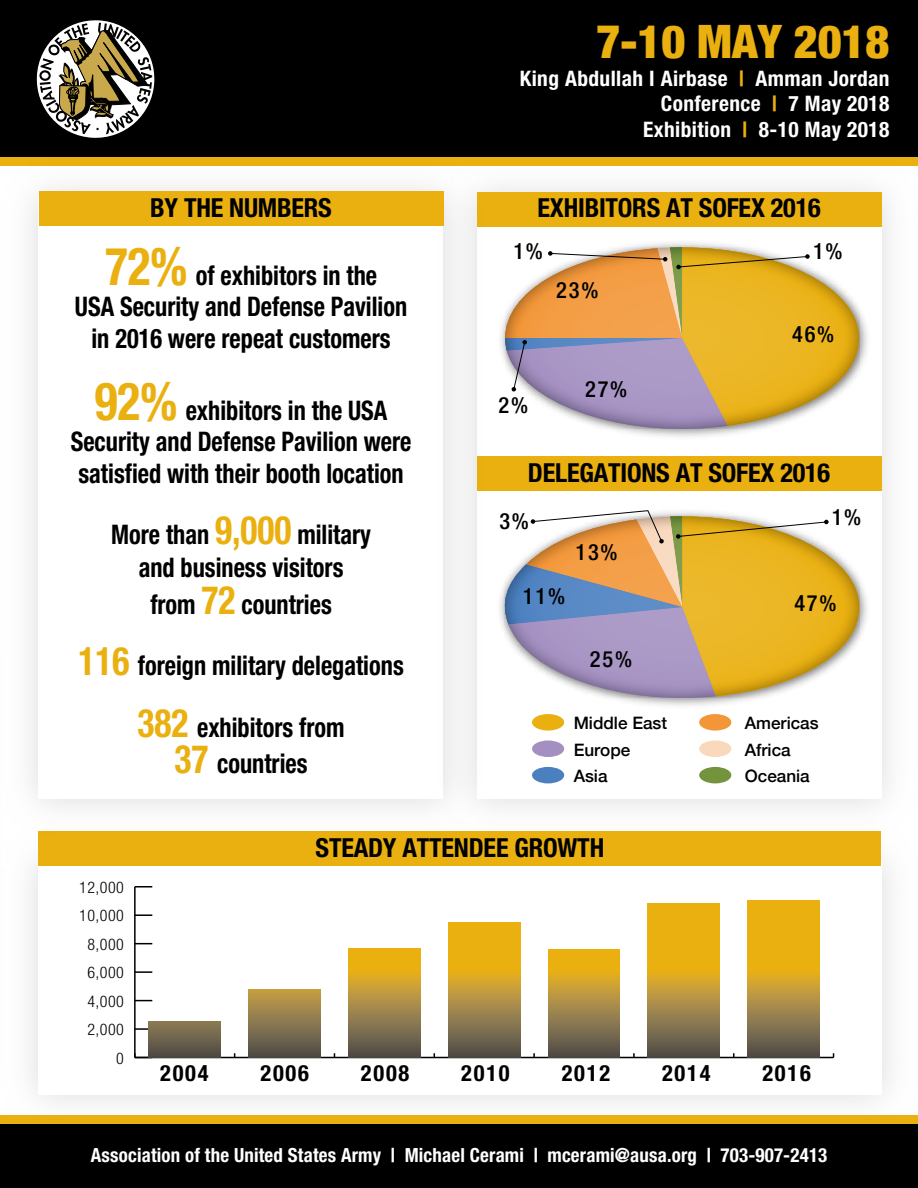
<style>
.page{position:relative;width:918px;height:1188px;background:#fff}
.page>*{position:absolute;margin:0;border:0;box-sizing:border-box;transform-origin:0 0}
.t1{font:900 condensed 46.05px "Helvetica Neue";color:#eab010}
.t2{font:700 condensed 27px/31.5px "Helvetica Neue";color:#000;text-align:center;scale:.9 1}
.t3{font:700 condensed 26.25px "Helvetica Neue";letter-spacing:-.01em;color:#000}
.t4{font:500 condensed 22.35px "Helvetica Neue";letter-spacing:.08em;color:#000}
.t5{font:700 condensed 22.35px "Helvetica Neue";letter-spacing:.08em;color:#000}
.t6{font:700 condensed 21.3px/25px "Helvetica Neue";letter-spacing:.02em;color:#fff;text-align:right}
.t7{font:700 condensed 19.5px "Helvetica Neue";letter-spacing:.01em;color:#fff}
.t8{font:500 17.1px/26.5px "Helvetica Neue";color:#000}
.t9{font:300 condensed 16.05px "Helvetica Neue";letter-spacing:.03em;color:#000}
.s1{font-size:52.65px;color:#eab010}
.s2{font-size:39.3px;color:#eab010}
.s3{color:#eab010}
</style>
<div class="page">
<div style="left:488px;top:186px;width:402px;height:623px;background:#f2f2f2"></div>
<div style="left:477px;top:195px;width:404px;height:604px;background:#fff"></div>
<img style="left:30px;top:844px;width:861px;height:259px">
<div style="left:38px;top:861px;width:844px;height:233px;background:#fff"></div>
<div style="left:0;top:0;width:918px;height:165px;background:#000"></div>
<div style="left:0;top:157px;width:918px;height:9px;background:#eab010"></div>
<div style="left:0;top:1118px;width:918px;height:70px;background:#000"></div>
<div style="left:0;top:1115px;width:918px;height:9px;background:#eab010"></div>
<div style="left:477px;top:192px;width:404px;height:35px;background:#eab010"></div>
<div style="left:477px;top:456px;width:404px;height:34px;background:#eab010"></div>
<div style="left:39px;top:831px;width:842px;height:35px;background:#eab010"></div>
<img style="left:30px;top:187px;width:458px;height:657px">
<div style="left:38px;top:195px;width:405px;height:604px;background:#fff"></div>
<div style="left:39px;top:191px;width:404px;height:35px;background:#eab010"></div>
<hr style="left:135px;top:1057px;width:699px;height:1px;background:#000">
<hr style="left:134px;top:887px;width:2px;height:171px;background:#000">
<svg style="left:134px;top:1053px;width:15px;height:5px"></svg>
<svg style="left:135px;top:1028px;width:14px;height:2px"></svg>
<svg style="left:136px;top:1000px;width:16px;height:1px"></svg>
<svg style="left:135px;top:971px;width:17px;height:2px"></svg>
<svg style="left:136px;top:943px;width:16px;height:1px"></svg>
<svg style="left:135px;top:914px;width:17px;height:2px"></svg>
<svg style="left:135px;top:886px;width:17px;height:2px"></svg>
<div style="left:149px;top:1022px;width:72px;height:36px;background:linear-gradient(to bottom,#8c7b54,#4c4943)"></div>
<div style="left:249px;top:990px;width:72px;height:68px;background:linear-gradient(to bottom,#c5a04b,#4d4b4b)"></div>
<svg style="left:348px;top:948px;width:72px;height:110px;background:#aa8938"></svg>
<svg style="left:448px;top:923px;width:72px;height:135px;background:#b59131"></svg>
<svg style="left:548px;top:950px;width:72px;height:108px;background:#a88939"></svg>
<svg style="left:648px;top:904px;width:72px;height:154px;background:#bc942d"></svg>
<svg style="left:748px;top:900px;width:72px;height:158px;background:#bd952c"></svg>
<div style="left:532px;top:714px;width:32px;height:17px;background:#eab010;border-radius:50%"></div>
<div style="left:532px;top:741px;width:32px;height:16px;background:#a38fc1;border-radius:50%"></div>
<div style="left:532px;top:767px;width:32px;height:16px;background:#4a7fc0;border-radius:50%"></div>
<div style="left:699px;top:714px;width:32px;height:17px;background:#f39637;border-radius:50%"></div>
<div style="left:699px;top:741px;width:32px;height:16px;background:#f9d8bc;border-radius:50%"></div>
<div style="left:699px;top:767px;width:32px;height:16px;background:#73943c;border-radius:50%"></div>
<img style="left:499px;top:579px;width:368px;height:60px">
<svg style="left:500px;top:510px;width:359px;height:196px"></svg>
<img style="left:500px;top:242px;width:368px;height:129px">
<svg style="left:505px;top:247px;width:354px;height:190px"></svg>
<svg style="left:36px;top:20px;width:119px;height:118px"></svg>
<p class="t3" style="left:150px;top:192px;width:183px">BY THE NUMBERS</p>
<p class="t2" style="left:75px;top:259px;width:371px"><span class="s1">72%</span> of exhibitors in the<br>USA Security and Defense Pavilion in 2016 were repeat customers</p>
<p class="t2" style="left:71px;top:394px;width:380px"><span class="s1">92%</span> exhibitors in the USA<br>Security and Defense Pavilion were satisfied with their booth location</p>
<p class="t2" style="left:111px;top:518px;width:290px;line-height:32.7px">More than <span class="s2">9,000</span> military and business visitors</p>
<p class="t2" style="left:150px;top:588px;width:203px">from <span class="s2">72</span> countries</p>
<p class="t2" style="left:78px;top:649px;width:363px"><span class="s2">116</span> foreign military delegations</p>
<p class="t2" style="left:138px;top:708px;width:231px;line-height:36.9px"><span class="s2">382</span> exhibitors from<br><span class="s2">37</span> countries</p>
<h1 class="t1" style="left:597px;top:4px;width:294px">7-10 MAY 2018</h1>
<p class="t6" style="left:520px;top:66px;width:371px">King Abdullah I Airbase <span class="s3">|</span> Amman Jordan<br>Conference <span class="s3">|</span> 7 May 2018<br>Exhibition <span class="s3">|</span> 8-10 May 2018</p>
<p class="t3" style="left:538px;top:192px;width:285px">EXHIBITORS AT SOFEX 2016</p>
<p class="t4" style="left:513px;top:238px;width:31px">1%</p>
<p class="t4" style="left:813px;top:238px;width:31px">1%</p>
<p class="t4" style="left:556px;top:277px;width:44px">23%</p>
<p class="t4" style="left:499px;top:392px;width:31px">2%</p>
<p class="t4" style="left:585px;top:376px;width:44px">27%</p>
<p class="t4" style="left:792px;top:320px;width:44px">46%</p>
<p class="t3" style="left:528px;top:456px;width:304px">DELEGATIONS AT SOFEX 2016</p>
<p class="t4" style="left:499px;top:508px;width:31px">3%</p>
<p class="t4" style="left:832px;top:504px;width:31px">1%</p>
<p class="t4" style="left:523px;top:583px;width:44px">11%</p>
<p class="t4" style="left:575px;top:539px;width:44px">13%</p>
<p class="t4" style="left:590px;top:646px;width:44px">25%</p>
<p class="t4" style="left:794px;top:590px;width:44px">47%</p>
<p class="t8" style="left:574px;top:708px;width:95px">Middle East<br>Europe<br>Asia</p>
<p class="t8" style="left:745px;top:708px;width:75px">Americas<br>Africa<br>Oceania</p>
<p class="t9" style="left:79px;top:878px;width:46px">12,000</p>
<p class="t9" style="left:79px;top:906px;width:46px">10,000</p>
<p class="t9" style="left:87px;top:935px;width:38px">8,000</p>
<p class="t9" style="left:87px;top:963px;width:38px">6,000</p>
<p class="t9" style="left:87px;top:992px;width:38px">4,000</p>
<p class="t9" style="left:87px;top:1020px;width:38px">2,000</p>
<p class="t9" style="left:116px;top:1049px;width:9px">0</p>
<p class="t3" style="left:316px;top:832px;width:290px">STEADY ATTENDEE GROWTH</p>
<p class="t5" style="left:160px;top:1059px;width:50px">2004</p>
<p class="t5" style="left:261px;top:1059px;width:50px">2006</p>
<p class="t5" style="left:361px;top:1059px;width:50px">2008</p>
<p class="t5" style="left:461px;top:1059px;width:50px">2010</p>
<p class="t5" style="left:562px;top:1059px;width:50px">2012</p>
<p class="t5" style="left:662px;top:1059px;width:50px">2014</p>
<p class="t5" style="left:762px;top:1059px;width:50px">2016</p>
<p class="t7" style="left:91px;top:1144px;width:738px">Association of the United States Army | Michael Cerami | mcerami@ausa.org | 703-907-2413</p>
</div>
